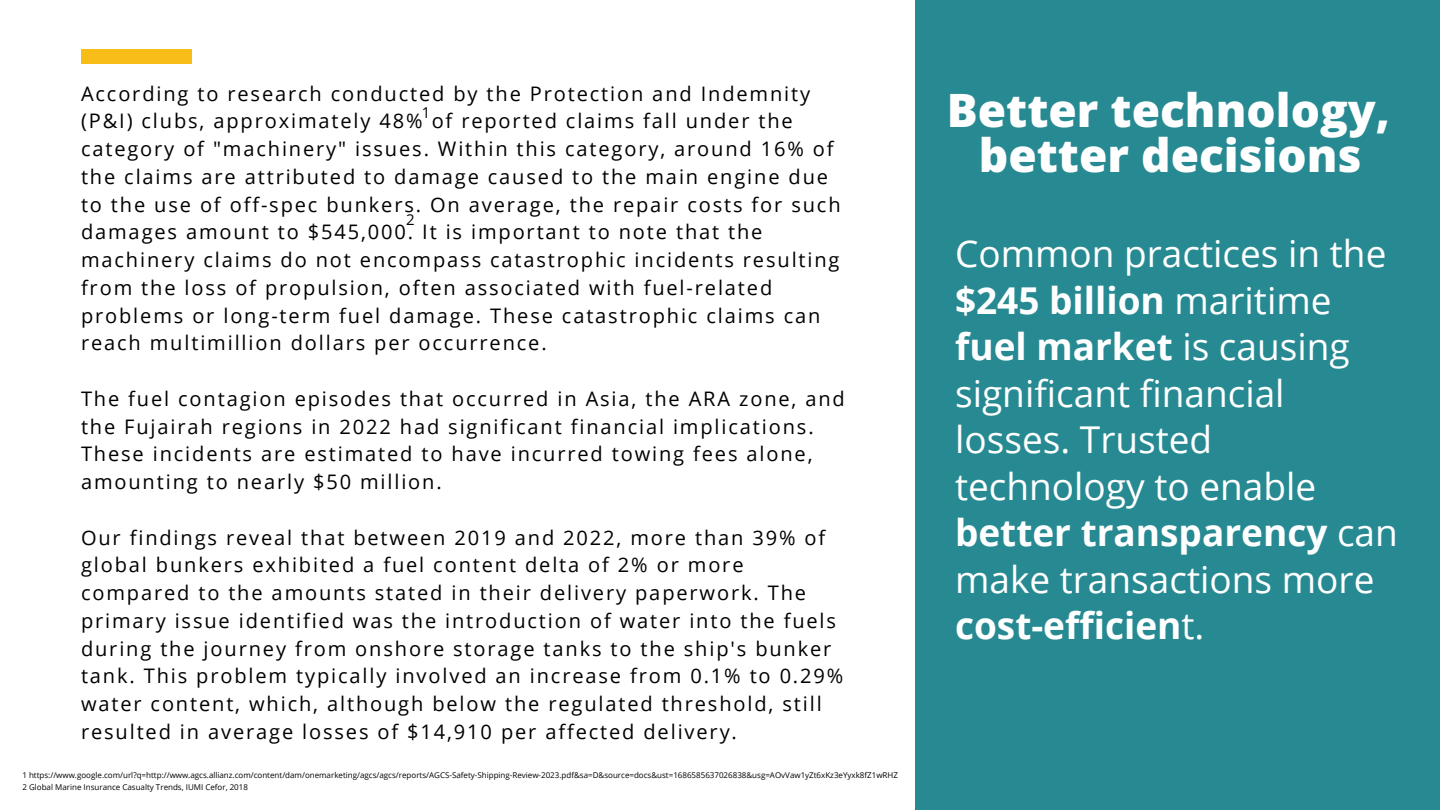
<style>
.page{position:relative;width:1440px;height:810px;background:#fff}
.page>*{position:absolute;margin:0;border:0;box-sizing:border-box;transform-origin:0 0}
.t1{font:800 46px/45px "Open Sans";color:#fff;text-align:center}
.t2{font:37px/46.5px "Open Sans";color:#fff}
.t3{font:20px/27.8px "Open Sans";letter-spacing:.095em;color:#000}
.t4{font:15px "Open Sans";color:#000}
.t5{font:8px "Open Sans";color:#000}
.s1{font-weight:700}
</style>
<div class="page">
<div style="left:81px;top:49px;width:111px;height:14px;background:#f9bd19"></div>
<div style="left:915px;top:0;width:525px;height:810px;background:#278a92"></div>
<p class="t3" style="left:81px;top:79px;width:761px">According to research conducted by the Protection and Indemnity (P&amp;I) clubs, approximately 48% of reported claims fall under the category of "machinery" issues. Within this category, around 16% of the claims are attributed to damage caused to the main engine due to the use of off-spec bunkers. On average, the repair costs for such damages amount to $545,000. It is important to note that the machinery claims do not encompass catastrophic incidents resulting from the loss of propulsion, often associated with fuel-related problems or long-term fuel damage. These catastrophic claims can reach multimillion dollars per occurrence.</p>
<p class="t3" style="left:81px;top:384px;width:765px">The fuel contagion episodes that occurred in Asia, the ARA zone, and the Fujairah regions in 2022 had significant financial implications.<br>These incidents are estimated to have incurred towing fees alone, amounting to nearly $50 million.</p>
<p class="t3" style="left:81px;top:523px;width:764px">Our findings reveal that between 2019 and 2022, more than 39% of global bunkers exhibited a fuel content delta of 2% or more compared to the amounts stated in their delivery paperwork. The primary issue identified was the introduction of water into the fuels during the journey from onshore storage tanks to the ship's bunker tank. This problem typically involved an increase from 0.1% to 0.29% water content, which, although below the regulated threshold, still resulted in average losses of $14,910 per affected delivery.</p>
<p class="t4" style="left:422px;top:102px;width:10px">1</p>
<p class="t4" style="left:406px;top:209px;width:10px">2</p>
<p class="t5" style="left:22px;top:770px;width:877px">1 https://www.google.com/url?q=http://www.agcs.allianz.com/content/dam/onemarketing/agcs/agcs/reports/AGCS-Safety-Shipping-Review-2023.pdf&amp;sa=D&amp;source=docs&amp;ust=1686585637026838&amp;usg=AOvVaw1yZt6xKz3eYyxk8fZ1wRHZ</p>
<p class="t5" style="left:22px;top:782px;width:227px">2 Global Marine Insurance Casualty Trends, IUMI Cefor, 2018</p>
<p class="t1" style="left:947px;top:86px;width:445px">Better technology, better decisions</p>
<p class="t2" style="left:955px;top:230px;width:444px">Common practices in the <span class="s1">$245 billion</span> maritime <span class="s1">fuel market</span> is causing significant financial losses. Trusted technology to enable <span class="s1">better transparency</span> can make transactions more <span class="s1">cost-efficien</span>t.</p>
</div>
